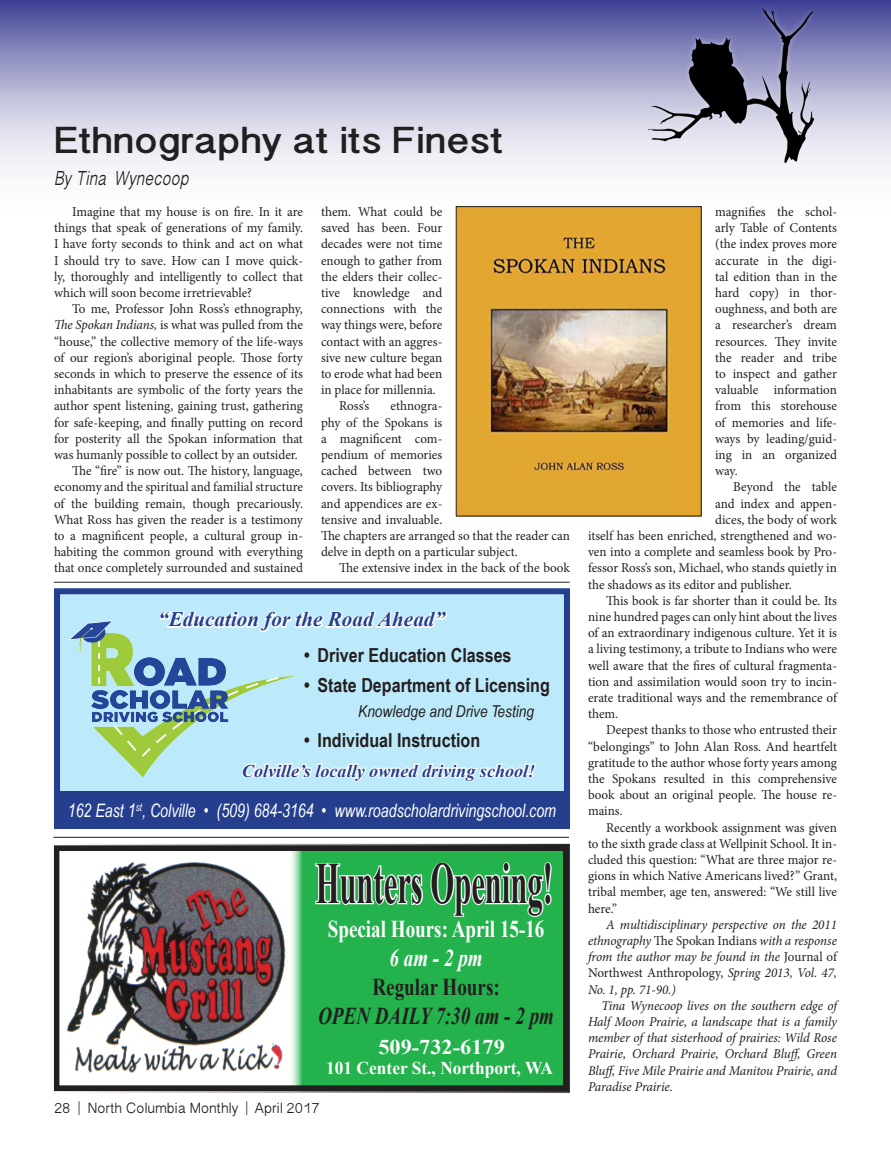
<style>
.page{position:relative;width:891px;height:1161px;background:#fff}
.page>*{position:absolute;margin:0;border:0;box-sizing:border-box;transform-origin:0 0}
.t1{font:700 58.65px "Times New Roman";color:#231f20;scale:.52 1}
.t2{font:700 42px "Oriya Sangam MN";color:#231f20;scale:1.12 1}
.t3{font:700 24.15px/29px "Times New Roman";color:#fff;text-align:center;scale:.79 1}
.Article_Headline_NEW{font:italic 22.5px "Oriya Sangam MN";color:#231f20;scale:.8 1}
.t4{font:700 21px "Times New Roman";color:#fff;scale:1.06 1}
.t5{font:italic 700 20.85px "Times New Roman";color:#253f8e}
.t6{font:700 19.35px "Arial Narrow";color:#231f20}
.t7{font:italic 18.6px "Arial Narrow";color:#fff;scale:.93 1}
.t8{font:700 18px "Times New Roman";color:#fff}
.t9{font:italic 700 17.85px "Times New Roman";color:#253f8e}
.t10{font:16.5px "Oriya Sangam MN";color:#231f20}
.t11{font:italic 16.35px "Arial Narrow";color:#231f20}
.t12{font:13.5px/16.2px "Minion Pro";color:#231f20;text-align:justify}
.t13{font:italic 13.5px/16.2px "Minion Pro";letter-spacing:-.01em;color:#231f20;text-align:justify}
.s1{font-style:italic}
.s2{color:#231f20}
.s3{font-style:italic;color:#231f20}
.s4{font-style:normal}
</style>
<div class="page">
<svg style="left:0;top:0;width:891px;height:236px"></svg>
<div style="left:643px;top:2px;width:177px;height:166px;background:#fff;opacity:.39"></div>
<img style="left:649px;top:7px;width:165px;height:155px">
<img style="left:458px;top:208px;width:242px;height:306px">
<div style="left:456px;top:206px;width:246px;height:310px;border:1px solid #231f20"></div>
<div style="left:54px;top:588px;width:516px;height:241px;background:#bdeafa"></div>
<div style="left:54px;top:588px;width:516px;height:241px;border:6px solid #253f8e"></div>
<img style="left:58px;top:612px;width:182px;height:174px">
<div style="left:54px;top:792px;width:516px;height:37px;background:#253f8e"></div>
<svg style="left:158px;top:611px;width:289px;height:39px"></svg>
<svg style="left:240px;top:676px;width:298px;height:116px"></svg>
<div style="left:289px;top:845px;width:280px;height:246px;background:#23b24c"></div>
<div style="left:53px;top:845px;width:516px;height:246px;border:6px solid #231f20"></div>
<img style="left:67px;top:861px;width:219px;height:213px">
<svg style="left:315px;top:862px;width:237px;height:55px"></svg>
<div style="left:52px;top:844px;width:518px;height:249px;border:2px solid #fff"></div>
<hr style="left:53px;top:837px;width:516px;height:1px;background:#231f20">
<hr style="left:54px;top:582px;width:516px;height:1px;background:#231f20">
<p class="t2" style="left:54px;top:114px;width:403px">Ethnography at its Finest</p>
<p class="Article_Headline_NEW" style="left:54px;top:164px;width:178px">ByTina Wynecoop</p>
<p class="t12" style="left:54px;top:204px;width:251px;text-indent:18px">Imagine that my house is on fire. In it are things that speak of generations of my family.<br>I have forty seconds to think and act on what I should try to save. How can I move quick&shy;ly, thoroughly and intelligently to collect that which will soon become irretrievable?</p>
<p class="t12" style="left:54px;top:301px;width:251px;text-indent:18px">To me, Professor John Ross’s ethnography, <span class="s1">The Spokan Indians,</span> is what was pulled from the “house,” the collective memory of the life-ways of our region’s aboriginal people. Those forty seconds in which to preserve the essence of its inhabitants are symbolic of the forty years the author spent listening, gaining trust, gathering for safe-keeping, and finally putting on record for posterity all the Spokan information that was humanly possible to collect by an outsider.</p>
<p class="t12" style="left:54px;top:463px;width:251px;text-indent:18px">The “fire” is now out. The history, language, economy and the spiritual and familial structure of the building remain, though precariously.<br>What Ross has given the reader is a testimony to a magnificent people, a cultural group in&shy;habiting the common ground with everything that once completely surrounded and sustained</p>
<p class="t12" style="left:321px;top:204px;width:123px">them. What could be saved has been. Four decades were not time enough to gather from the elders their collec&shy;tive knowledge and connections with the way things were, before contact with an aggres&shy;sive new culture began to erode what had been in place for millennia.</p>
<p class="t12" style="left:339px;top:398px;width:32px">Ross’s</p>
<p class="t12" style="left:321px;top:398px;width:251px;text-align:left;text-indent:69px">ethnogra-<br>phy of the Spokans is<br>a magnificent com-<br>pendium of memories<br>cached between two<br>covers. Its bibliography<br>and appendices are ex-<br>tensive and invaluable.<br>The chapters are arranged so that the reader can delve in depth on a particular subject.</p>
<p class="t12" style="left:339px;top:560px;width:232px">The extensive index in the back of the book</p>
<p class="t5" style="left:158px;top:605px;width:288px">“Education for the Road Ahead”</p>
<p class="t6" style="left:304px;top:641px;width:209px">• Driver Education Classes</p>
<p class="t6" style="left:304px;top:670px;width:247px">• State Department of Licensing</p>
<p class="t11" style="left:358px;top:700px;width:177px">Knowledge and Drive Testing</p>
<p class="t6" style="left:304px;top:725px;width:178px">• Individual Instruction</p>
<p class="t9" style="left:242px;top:758px;width:295px">Colville’s locally owned driving school!</p>
<p class="t7" style="left:68px;top:798px;width:527px">162 East 1<sup>st</sup>, Colville • (509) 684-3164 • www.roadscholardrivingschool.com</p>
<p class="t1" style="left:316px;top:843px;width:458px">Hunters Opening!</p>
<p class="t3" style="left:318px;top:914px;width:300px">Special Hours: April 15-16<br><span class="s1">6 am - 2 pm<br></span><span class="s2">Regular Hours:<br></span><span class="s3">OPEN DAILY 7:30 am - 2 pm</span></p>
<p class="t4" style="left:378px;top:1032px;width:121px">509-732-6179</p>
<p class="t8" style="left:326px;top:1055px;width:228px">101 Center St., Northport, WA</p>
<p class="t10" style="left:54px;top:1098px;width:267px">28 | North Columbia Monthly | April 2017</p>
<p class="t12" style="left:715px;top:204px;width:123px">magnifies the schol&shy;arly Table of Contents (the index proves more accurate in the digi&shy;tal edition than in the hard copy) in thor&shy;oughness, and both are a researcher’s dream resources. They invite the reader and tribe to inspect and gather valuable information from this storehouse of memories and life&shy;ways by leading/guid&shy;ing in an organized way.</p>
<p class="t12" style="left:733px;top:479px;width:105px">Beyond the table</p>
<p class="t12" style="left:715px;top:495px;width:123px">and index and appen-</p>
<p class="t12" style="left:715px;top:512px;width:123px">dices, the body of work</p>
<p class="t12" style="left:588px;top:528px;width:251px">itself has been enriched, strengthened and wo-</p>
<p class="t12" style="left:588px;top:544px;width:251px">ven into a complete and seamless book by Pro-</p>
<p class="t12" style="left:588px;top:560px;width:250px">fessor Ross’s son, Michael, who stands quietly in</p>
<p class="t12" style="left:588px;top:576px;width:205px">the shadows as its editor and publisher.</p>
<p class="t12" style="left:588px;top:593px;width:251px;text-indent:18px">This book is far shorter than it could be. Its nine hundred pages can only hint about the lives of an extraordinary indigenous culture. Yet it is a living testimony, a tribute to Indians who were well aware that the fires of cultural fragmenta&shy;tion and assimilation would soon try to incin&shy;erate traditional ways and the remembrance of them.</p>
<p class="t12" style="left:588px;top:722px;width:251px;text-indent:18px">Deepest thanks to those who entrusted their “belongings” to John Alan Ross. And heartfelt gratitude to the author whose forty years among the Spokans resulted in this comprehensive book about an original people. The house re&shy;mains.</p>
<p class="t12" style="left:588px;top:819px;width:251px;text-indent:18px">Recently a workbook assignment was given to the sixth grade class at Wellpinit School. It in&shy;cluded this question: “What are three major re&shy;gions in which Native Americans lived?” Grant, tribal member, age ten, answered: “We still live here.”</p>
<p class="t13" style="left:588px;top:916px;width:251px;text-indent:18px">A multidisciplinary perspective on the 2011 ethnography <span class="s4">The Spokan Indians</span> with a response from the author may be found in the <span class="s4">Journal of Northwest Anthropology,</span> Spring 2013, Vol. 47, No. 1, pp. 71-90.)</p>
<p class="t13" style="left:588px;top:997px;width:251px;text-indent:14px">Tina Wynecoop lives on the southern edge of Half Moon Prairie, a landscape that is a family member of that sisterhood of prairies: Wild Rose Prairie, Orchard Prairie, Orchard Bluff, Green Bluff, Five Mile Prairie and Manitou Prairie, and Paradise Prairie.</p>
</div>
